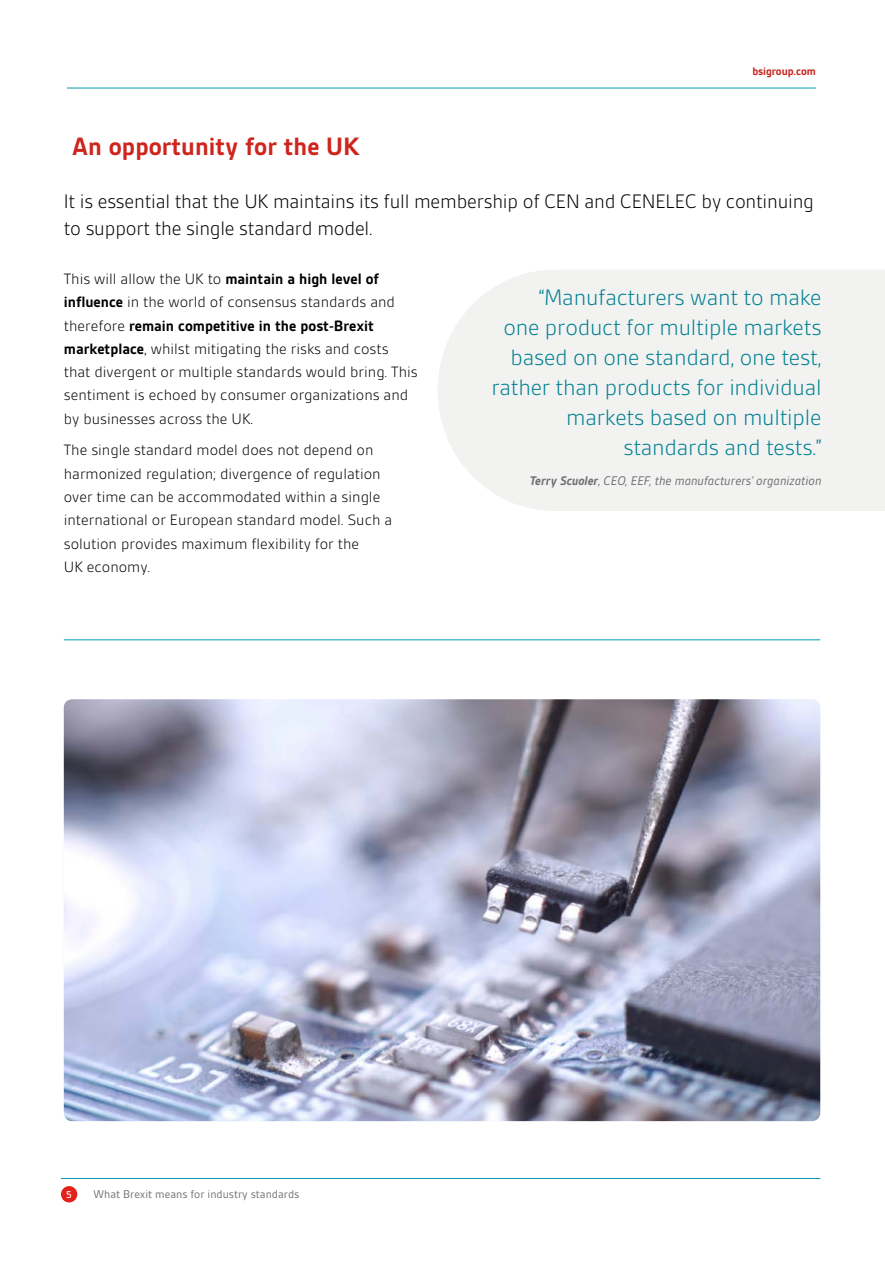
<style>
.page{position:relative;width:885px;height:1263px;background:#fff}
.page>*{position:absolute;margin:0;border:0;box-sizing:border-box;transform-origin:0 0}
.t1{font:700 27px "BSI Gesta";color:#ce251d}
.t2{font:300 24px/30px "BSI Gesta";letter-spacing:-.01em;color:#008091;text-align:right}
.t3{font:300 21px/27px "BSI Gesta";letter-spacing:-.01em;color:#000}
.t4{font:300 16.2px/23.2px "BSI Gesta";color:#000}
.t5{font:italic 13.5px "BSI Gesta";color:#707172}
.t6{font:12px "BSI Gesta";color:#707172}
.t7{font:700 12px "BSI Gesta";letter-spacing:-.01em;color:#c6271e}
.t8{font:500 10.5px "BSI Gesta";color:#fff}
.s1{font-weight:700}
</style>
<div class="page">
<hr style="left:67px;top:88px;width:748px;height:1px;background:#009db2">
<div style="left:438px;top:270px;width:446px;height:241px;background:#f2f2f1"></div>
<div style="left:61px;top:1186px;width:16px;height:16px;background:#e32119;border-radius:50%"></div>
<hr style="left:61px;top:1178px;width:759px;height:1px;background:#009db2">
<img style="left:64px;top:699px;width:756px;height:422px">
<hr style="left:64px;top:639px;width:756px;height:1px;background:#009db2">
<h1 class="t1" style="left:72px;top:132px;width:288px">An opportunity for the UK</h1>
<p class="t7" style="left:752px;top:64px;width:65px">bsigroup.com</p>
<p class="t3" style="left:64px;top:188px;width:751px">It is essential that the UK maintains its full membership of CEN and CENELEC by continuing to support the single standard model.</p>
<p class="t4" style="left:64px;top:267px;width:355px">This will allow the UK to <span class="s1">maintain a high level of influence</span> in the world of consensus standards and therefore <span class="s1">remain competitive in the post-Brexit marketplace</span>, whilst mitigating the risks and costs that divergent or multiple standards would bring. This sentiment is echoed by consumer organizations and by businesses across the UK.</p>
<p class="t4" style="left:64px;top:439px;width:330px">The single standard model does not depend on harmonized regulation; divergence of regulation over time can be accommodated within a single international or European standard model. Such a solution provides maximum flexibility for the<br>UK economy.</p>
<h2 class="t2" style="left:491px;top:283px;width:332px">“Manufacturers want to make<br>one product for multiple markets based on one standard, one test, rather than products for individual markets based on multiple standards and tests.”</h2>
<p class="t5" style="left:529px;top:474px;width:293px"><span class="s1">Terry Scuoler</span>, CEO, EEF, the manufacturers’ organization</p>
<p class="t8" style="left:66px;top:1189px;width:7px">5</p>
<p class="t6" style="left:94px;top:1188px;width:207px">What Brexit means for industry standards</p>
</div>
